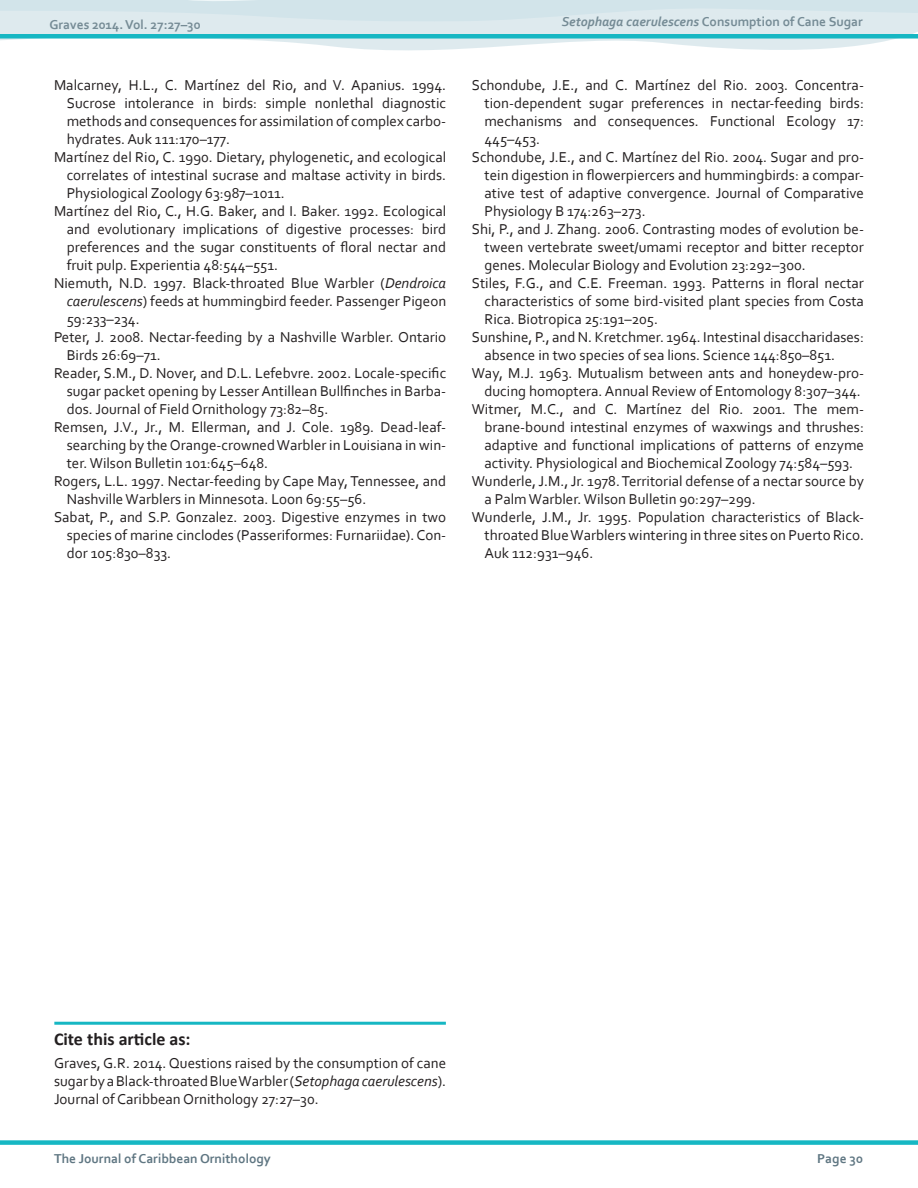
<style>
.page{position:relative;width:918px;height:1188px;background:#fff}
.page>*{position:absolute;margin:0;border:0;box-sizing:border-box;transform-origin:0 0}
.sub_heading{font:700 18px "Calibri";color:#231f20}
.Citation{font:15px/18px "Corbel";color:#231f20;text-align:justify}
.Cite_this_article{font:15px/18px "Corbel";color:#231f20;text-align:justify}
.t1{font:700 13.5px "Corbel";color:#758b95}
.t2{font:700 13.5px "Corbel";color:#5f7682}
.s1{font-style:italic}
</style>
<div class="page">
<svg style="left:0;top:0;width:918px;height:51px;fill:#deeaee"></svg>
<div style="left:0;top:1140px;width:918px;height:5px;background:#16b7c3"></div>
<div style="left:0;top:34px;width:918px;height:5px;background:#16b7c3"></div>
<hr style="left:54px;top:1022px;width:392px;height:3px;background:#16b7c3">
<p class="t1" style="left:49px;top:16px;width:153px">Graves 2014. Vol. 27:27–30</p>
<p class="t1" style="left:562px;top:13px;width:303px"><span class="s1">Setophaga caerulescens</span> Consumption of Cane Sugar</p>
<p class="Citation" style="left:67px;top:76px;width:381px;text-indent:-13px">Malcarney, H.L., C. Martínez del Rio, and V. Apanius. 1994.<br>Sucrose intolerance in birds: simple nonlethal diagnostic methods and consequences for assimilation of complex carbo&shy;hydrates. Auk 111:170–177.</p>
<p class="Citation" style="left:67px;top:148px;width:381px;text-indent:-13px">Martínez del Rio, C. 1990. Dietary, phylogenetic, and ecological correlates of intestinal sucrase and maltase activity in birds.<br>Physiological Zoology 63:987–1011.</p>
<p class="Citation" style="left:67px;top:202px;width:381px;text-indent:-13px">Martínez del Rio, C., H.G. Baker, and I. Baker. 1992. Ecological and evolutionary implications of digestive processes: bird preferences and the sugar constituents of floral nectar and fruit pulp. Experientia 48:544–551.</p>
<p class="Citation" style="left:67px;top:274px;width:381px;text-indent:-13px">Niemuth, N.D. 1997. Black-throated Blue Warbler (<span class="s1">Dendroica caerulescens</span>) feeds at hummingbird feeder. Passenger Pigeon 59:233–234.</p>
<p class="Citation" style="left:67px;top:328px;width:381px;text-indent:-13px">Peter, J. 2008. Nectar-feeding by a Nashville Warbler. Ontario<br>Birds 26:69–71.</p>
<p class="Citation" style="left:67px;top:364px;width:381px;text-indent:-13px">Reader, S.M., D. Nover, and D.L. Lefebvre. 2002. Locale-specific sugar packet opening by Lesser Antillean Bullfinches in Barba&shy;dos. Journal of Field Ornithology 73:82–85.</p>
<p class="Citation" style="left:67px;top:418px;width:381px;text-indent:-13px">Remsen, J.V., Jr., M. Ellerman, and J. Cole. 1989. Dead-leaf&shy;searching by the Orange-crowned Warbler in Louisiana in win&shy;ter. Wilson Bulletin 101:645–648.</p>
<p class="Citation" style="left:67px;top:472px;width:381px;text-indent:-13px">Rogers, L.L. 1997. Nectar-feeding by Cape May, Tennessee, and<br>Nashville Warblers in Minnesota. Loon 69:55–56.</p>
<p class="Citation" style="left:67px;top:508px;width:381px;text-indent:-13px">Sabat, P., and S.P. Gonzalez. 2003. Digestive enzymes in two species of marine cinclodes (Passeriformes: Furnariidae). Con&shy;dor 105:830–833.</p>
<p class="Citation" style="left:485px;top:76px;width:381px;text-indent:-13px">Schondube, J.E., and C. Martínez del Rio. 2003. Concentra&shy;tion-dependent sugar preferences in nectar-feeding birds: mechanisms and consequences. Functional Ecology 17:<br>445–453.</p>
<p class="Citation" style="left:485px;top:148px;width:381px;text-indent:-13px">Schondube, J.E., and C. Martínez del Rio. 2004. Sugar and pro&shy;tein digestion in flowerpiercers and hummingbirds: a compar&shy;ative test of adaptive convergence. Journal of Comparative Physiology B 174:263–273.</p>
<p class="Citation" style="left:485px;top:220px;width:381px;text-indent:-13px">Shi, P., and J. Zhang. 2006. Contrasting modes of evolution be&shy;tween vertebrate sweet/umami receptor and bitter receptor genes. Molecular Biology and Evolution 23:292–300.</p>
<p class="Citation" style="left:485px;top:274px;width:381px;text-indent:-13px">Stiles, F.G., and C.E. Freeman. 1993. Patterns in floral nectar characteristics of some bird-visited plant species from Costa Rica. Biotropica 25:191–205.</p>
<p class="Citation" style="left:485px;top:328px;width:381px;text-indent:-13px">Sunshine, P., and N. Kretchmer. 1964. Intestinal disaccharidases: absence in two species of sea lions. Science 144:850–851.</p>
<p class="Citation" style="left:472px;top:364px;width:394px;text-align:right">Way, M.J. 1963. Mutualism between ants and honeydew-pro&shy;ducing homoptera. Annual Review of Entomology 8:307–344.</p>
<p class="Citation" style="left:485px;top:400px;width:381px;text-indent:-13px">Witmer, M.C., and C. Martínez del Rio. 2001. The mem&shy;brane-bound intestinal enzymes of waxwings and thrushes: adaptive and functional implications of patterns of enzyme activity. Physiological and Biochemical Zoology 74:584–593.</p>
<p class="Citation" style="left:485px;top:472px;width:381px;text-indent:-13px">Wunderle, J.M., Jr. 1978. Territorial defense of a nectar source by a Palm Warbler. Wilson Bulletin 90:297–299.</p>
<p class="Citation" style="left:485px;top:508px;width:381px;text-indent:-13px">Wunderle, J.M., Jr. 1995. Population characteristics of Black&shy;throated Blue Warblers wintering in three sites on Puerto Rico.<br>Auk 112:931–946.</p>
<p class="sub_heading" style="left:54px;top:1028px;width:138px">Cite this article as:</p>
<p class="Cite_this_article" style="left:54px;top:1053px;width:394px">Graves, G.R. 2014. Questions raised by the consumption of cane sugar by a Black-throated Blue Warbler (<span class="s1">Setophaga caerulescens</span>).<br>Journal of Caribbean Ornithology 27:27–30.</p>
<p class="t2" style="left:54px;top:1150px;width:218px">The Journal of Caribbean Ornithology</p>
<p class="t2" style="left:817px;top:1150px;width:47px">Page 30</p>
</div>
